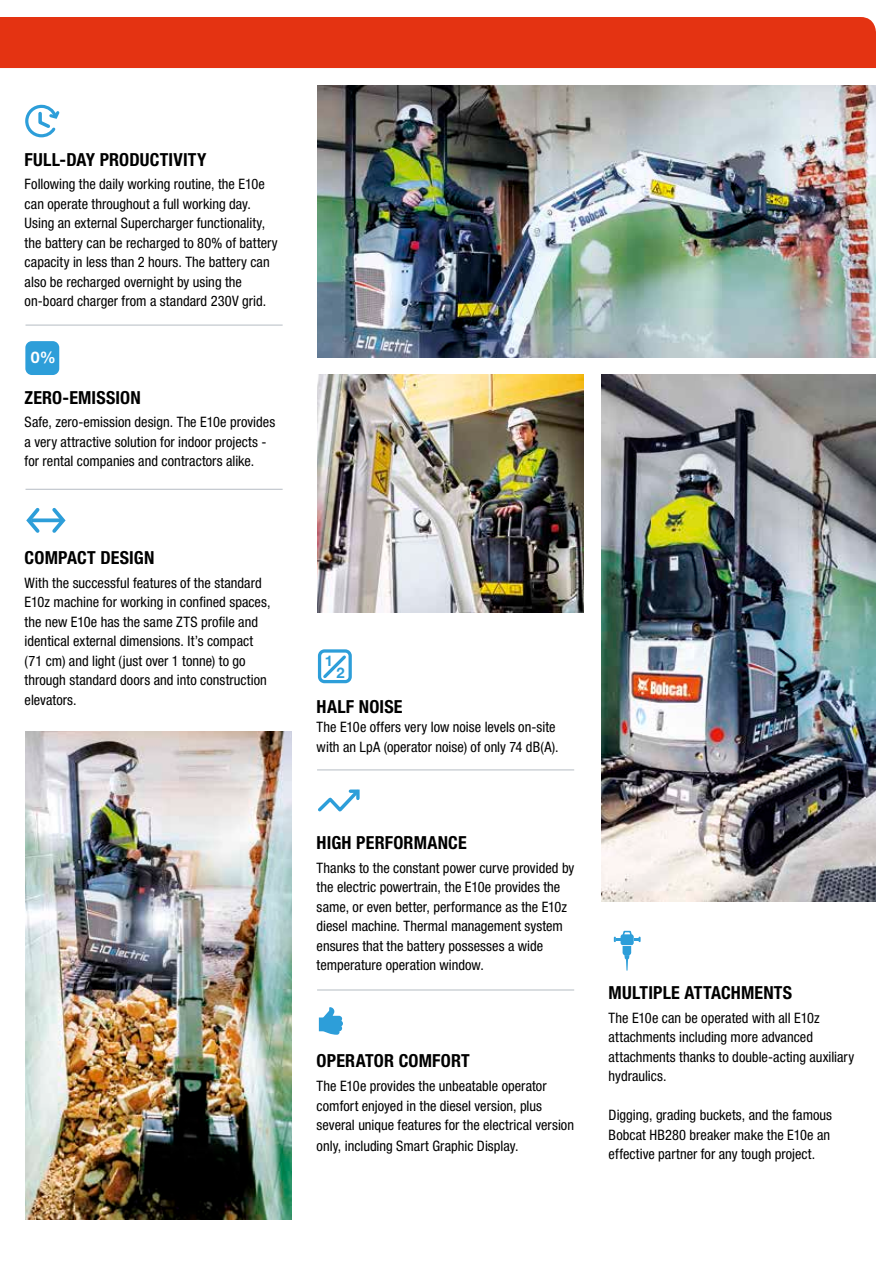
<style>
.page{position:relative;width:893px;height:1263px;background:#fff}
.page>*{position:absolute;margin:0;border:0;box-sizing:border-box;transform-origin:0 0}
.t1{font:700 condensed 18px "Helvetica Neue LT Pro";letter-spacing:.01em;color:#000}
.t2{font:700 16.05px "Helvetica Neue LT Pro";color:#fff}
.t3{font:700 14.7px "Helvetica Neue LT Pro";color:#2d9ed9}
.t4{font:condensed 14.4px/19.5px "Helvetica Neue LT Pro";letter-spacing:.005em;color:#000}
</style>
<div class="page">
<div style="left:0;top:17px;width:876px;height:51px;background:#e43312"></div>
<img style="left:317px;top:85px;width:559px;height:272px">
<img style="left:26px;top:731px;width:266px;height:489px">
<hr style="left:26px;top:325px;width:257px;height:1px;background:#b5bcc3">
<hr style="left:26px;top:489px;width:257px;height:1px;background:#b5bcc3">
<hr style="left:317px;top:770px;width:257px;height:1px;background:#b5bcc3">
<hr style="left:317px;top:990px;width:257px;height:1px;background:#b5bcc3">
<svg style="left:26px;top:104px;width:34px;height:34px"></svg>
<div style="left:27px;top:343px;width:31px;height:30px;background:#2d9ed9;border-radius:5px"></div>
<div style="left:25px;top:341px;width:34px;height:34px;border:3px solid #2d9ed9;border-radius:5px"></div>
<svg style="left:49px;top:508px;width:17px;height:25px"></svg>
<svg style="left:26px;top:508px;width:17px;height:25px"></svg>
<svg style="left:33px;top:518px;width:27px;height:4px"></svg>
<div style="left:318px;top:649px;width:34px;height:34px;border:3px solid #2d9ed9;border-radius:5px"></div>
<svg style="left:320px;top:652px;width:29px;height:29px"></svg>
<svg style="left:318px;top:789px;width:42px;height:23px"></svg>
<svg style="left:319px;top:1007px;width:24px;height:28px"></svg>
<svg style="left:614px;top:930px;width:27px;height:41px"></svg>
<img style="left:317px;top:374px;width:267px;height:238px">
<img style="left:601px;top:374px;width:275px;height:527px">
<p class="t1" style="left:25px;top:148px;width:183px">FULL-DAY PRODUCTIVITY</p>
<p class="t4" style="left:25px;top:174px;width:255px">Following the daily working routine, the E10e can operate throughout a full working day.<br>Using an external Supercharger functionality, the battery can be recharged to 80% of battery capacity in less than 2 hours. The battery can also be recharged overnight by using the on-board charger from a standard 230V grid.</p>
<p class="t2" style="left:31px;top:348px;width:26px">0%</p>
<p class="t1" style="left:25px;top:387px;width:118px">ZERO-EMISSION</p>
<p class="t4" style="left:25px;top:412px;width:252px">Safe, zero-emission design. The E10e provides a very attractive solution for indoor projects - for rental companies and contractors alike.</p>
<p class="t1" style="left:25px;top:547px;width:131px">COMPACT DESIGN</p>
<p class="t4" style="left:25px;top:572px;width:247px">With the successful features of the standard E10z machine for working in confined spaces, the new E10e has the same ZTS profile and identical external dimensions. It’s compact (71 cm) and light (just over 1 tonne) to go through standard doors and into construction elevators.</p>
<p class="t3" style="left:325px;top:651px;width:10px">1</p>
<p class="t3" style="left:336px;top:663px;width:10px">2</p>
<p class="t1" style="left:317px;top:695px;width:87px">HALF NOISE</p>
<p class="t4" style="left:317px;top:717px;width:243px">The E10e offers very low noise levels on-site with an LpA (operator noise) of only 74 dB(A).</p>
<p class="t1" style="left:317px;top:832px;width:152px">HIGH PERFORMANCE</p>
<p class="t4" style="left:317px;top:858px;width:259px">Thanks to the constant power curve provided by the electric powertrain, the E10e provides the same, or even better, performance as the E10z diesel machine. Thermal management system ensures that the battery possesses a wide temperature operation window.</p>
<p class="t1" style="left:317px;top:1050px;width:155px">OPERATOR COMFORT</p>
<p class="t4" style="left:317px;top:1076px;width:259px">The E10e provides the unbeatable operator comfort enjoyed in the diesel version, plus several unique features for the electrical version</p>
<p class="t4" style="left:317px;top:1136px;width:203px">only, including Smart Graphic Display.</p>
<p class="t1" style="left:609px;top:982px;width:185px">MULTIPLE ATTACHMENTS</p>
<p class="t4" style="left:609px;top:1008px;width:247px">The E10e can be operated with all E10z attachments including more advanced attachments thanks to double-acting auxiliary hydraulics.</p>
<p class="t4" style="left:609px;top:1105px;width:225px">Digging, grading buckets, and the famous<br>Bobcat HB280 breaker make the E10e an effective partner for any tough project.</p>
</div>
